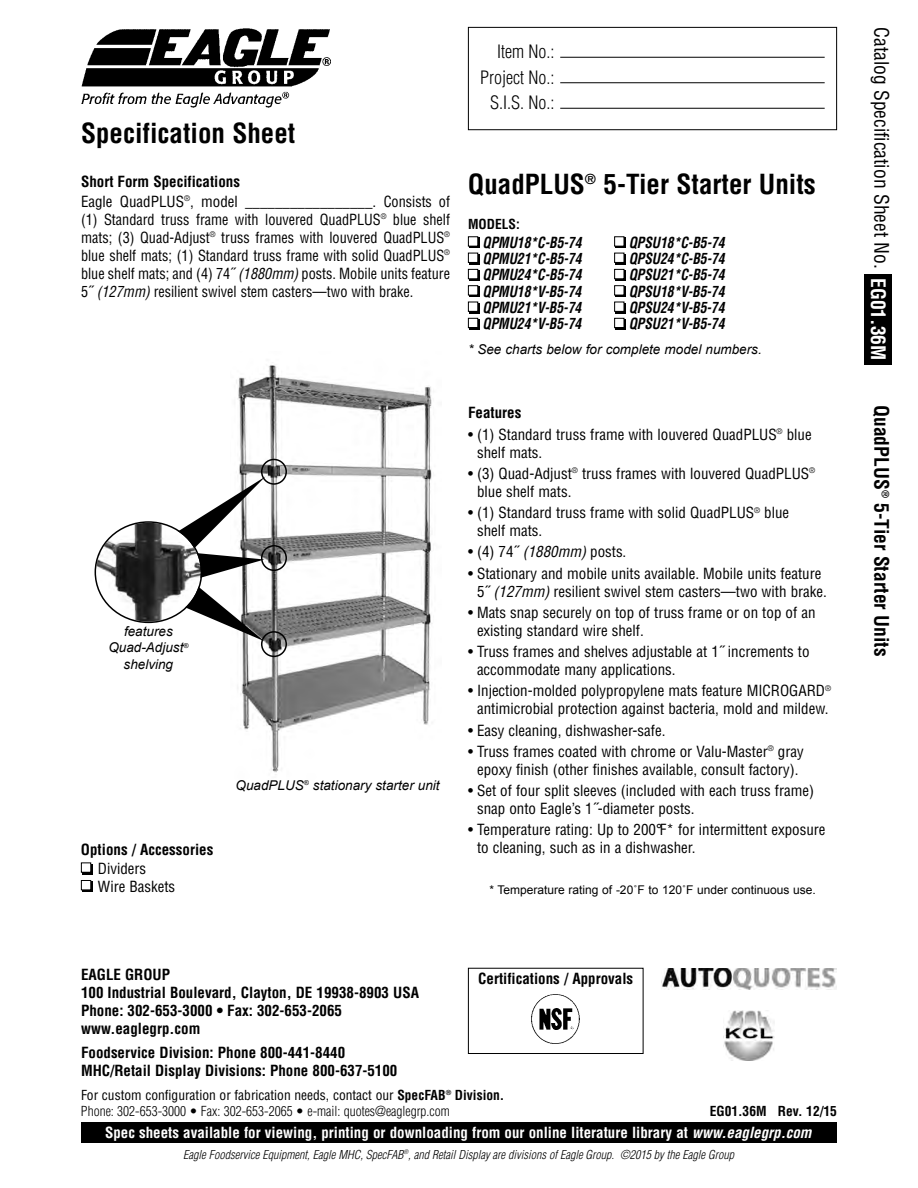
<style>
.page{position:relative;width:918px;height:1188px;background:#fff}
.page>*{position:absolute;margin:0;border:0;box-sizing:border-box;transform-origin:0 0}
.t1{font:700 condensed 27px "Helvetica";color:#000}
.t2{font:condensed 19.5px "Helvetica";color:#000}
.t3{font:700 condensed 19.5px "Helvetica";color:#000}
.t4{font:300 condensed 18px/25.5px "Helvetica";color:#000;text-align:right}
.t5{font:condensed 15px/18px "Helvetica";color:#000}
.t6{font:condensed 15px/18px "Helvetica";color:#000;text-align:justify;scale:.95 1}
.t7{font:700 condensed 15px/18px "Helvetica";color:#000}
.t8{font:italic 700 condensed 15px/16.4px "Helvetica";color:#000;text-align:justify;scale:.9 1}
.t9{font:700 condensed 15px "Helvetica";color:#fff}
.t10{font:300 condensed 13.5px/16.2px "Helvetica";color:#000}
.t11{font:italic 13.5px/16.2px "Arial";color:#000;text-align:center}
.t12{font:700 condensed 13.5px "Helvetica";color:#000}
.t13{font:italic 300 condensed 12px "Helvetica";color:#000}
.t14{font:12px "Arial";color:#000}
.s1{font-weight:700}
.s2{font-style:italic}
.s3{font-weight:400}
.s4{font-weight:700;color:#fff}
</style>
<div class="page">
<div style="left:864px;top:274px;width:28px;height:90px;background:#000"></div>
<div style="left:468px;top:27px;width:369px;height:103px;border:1px solid #000"></div>
<hr style="left:560px;top:82px;width:265px;height:1px;background:#000">
<hr style="left:560px;top:57px;width:265px;height:1px;background:#000">
<hr style="left:560px;top:108px;width:265px;height:1px;background:#000">
<img style="left:81px;top:28px;width:250px;height:79px">
<div style="left:81px;top:1122px;width:756px;height:21px;background:#000"></div>
<div style="left:82px;top:864px;width:11px;height:10px;background:#000"></div>
<div style="left:82px;top:863px;width:8px;height:9px;background:#fff"></div>
<div style="left:81px;top:862px;width:10px;height:11px;border:1px solid #000"></div>
<img style="left:724px;top:1011px;width:51px;height:49px">
<img style="left:662px;top:968px;width:175px;height:22px">
<div style="left:82px;top:882px;width:11px;height:10px;background:#000"></div>
<div style="left:82px;top:881px;width:8px;height:8px;background:#fff"></div>
<div style="left:81px;top:880px;width:10px;height:10px;border:1px solid #000"></div>
<div style="left:470px;top:238px;width:10px;height:10px;background:#000"></div>
<div style="left:469px;top:237px;width:8px;height:9px;background:#fff"></div>
<div style="left:468px;top:236px;width:10px;height:11px;border:1px solid #000"></div>
<div style="left:470px;top:254px;width:10px;height:10px;background:#000"></div>
<div style="left:469px;top:253px;width:8px;height:9px;background:#fff"></div>
<div style="left:468px;top:253px;width:10px;height:10px;border:1px solid #000"></div>
<div style="left:468px;top:968px;width:175px;height:86px;border:1px solid #000"></div>
<img style="left:531px;top:994px;width:50px;height:51px;border-radius:50%">
<div style="left:470px;top:271px;width:10px;height:10px;background:#000"></div>
<div style="left:469px;top:270px;width:8px;height:8px;background:#fff"></div>
<div style="left:468px;top:269px;width:10px;height:10px;border:1px solid #000"></div>
<div style="left:470px;top:287px;width:10px;height:10px;background:#000"></div>
<div style="left:469px;top:286px;width:8px;height:9px;background:#fff"></div>
<div style="left:468px;top:285px;width:10px;height:10px;border:1px solid #000"></div>
<div style="left:470px;top:303px;width:10px;height:10px;background:#000"></div>
<div style="left:469px;top:302px;width:8px;height:9px;background:#fff"></div>
<div style="left:468px;top:302px;width:10px;height:10px;border:1px solid #000"></div>
<div style="left:470px;top:319px;width:10px;height:11px;background:#000"></div>
<div style="left:469px;top:319px;width:8px;height:8px;background:#fff"></div>
<div style="left:468px;top:318px;width:10px;height:10px;border:1px solid #000"></div>
<div style="left:616px;top:238px;width:10px;height:10px;background:#000"></div>
<div style="left:615px;top:237px;width:9px;height:9px;background:#fff"></div>
<div style="left:614px;top:236px;width:10px;height:11px;border:1px solid #000"></div>
<div style="left:616px;top:254px;width:10px;height:10px;background:#000"></div>
<div style="left:615px;top:253px;width:9px;height:9px;background:#fff"></div>
<div style="left:614px;top:253px;width:10px;height:10px;border:1px solid #000"></div>
<div style="left:616px;top:271px;width:10px;height:10px;background:#000"></div>
<div style="left:615px;top:270px;width:9px;height:8px;background:#fff"></div>
<div style="left:614px;top:269px;width:10px;height:10px;border:1px solid #000"></div>
<div style="left:616px;top:287px;width:10px;height:10px;background:#000"></div>
<div style="left:615px;top:286px;width:9px;height:9px;background:#fff"></div>
<div style="left:614px;top:285px;width:10px;height:10px;border:1px solid #000"></div>
<div style="left:616px;top:303px;width:10px;height:10px;background:#000"></div>
<div style="left:615px;top:302px;width:9px;height:9px;background:#fff"></div>
<div style="left:614px;top:302px;width:10px;height:10px;border:1px solid #000"></div>
<div style="left:616px;top:319px;width:10px;height:11px;background:#000"></div>
<div style="left:615px;top:319px;width:9px;height:8px;background:#fff"></div>
<div style="left:614px;top:318px;width:10px;height:10px;border:1px solid #000"></div>
<img style="left:236px;top:365px;width:196px;height:408px">
<svg style="left:95px;top:459px;width:192px;height:198px"></svg>
<h1 class="t1" style="left:81px;top:117px;width:216px">Specification Sheet</h1>
<p class="t5" style="left:81px;top:171px;width:371px;line-height:20.1px"><span class="s1">Short Form Specifications<br></span>Eagle QuadPLUS<sup>®</sup>, model _________________. Consists of</p>
<p class="t6" style="left:81px;top:210px;width:390px">(1) Standard truss frame with louvered QuadPLUS<sup>®</sup> blue shelf mats; (3) Quad-Adjust<sup>®</sup> truss frames with louvered QuadPLUS<sup>® </sup>blue shelf mats; (1) Standard truss frame with solid QuadPLUS<sup>® </sup>blue shelf mats; and (4) 74˝ <span class="s2">(1880mm)</span> posts. Mobile units feature 5˝ <span class="s2">(127mm)</span> resilient swivel stem casters—two with brake.</p>
<p class="t4" style="left:480px;top:39px;width:76px">Item No.:<br>Project No.:<br>S.I.S. No.:</p>
<h1 class="t1" style="left:468px;top:168px;width:349px">QuadPLUS<sup>®</sup> 5-Tier Starter Units</h1>
<p class="t12" style="left:468px;top:215px;width:53px">MODELS:</p>
<p class="t8" style="left:482px;top:234px;width:112px">QPMU18*C-B5-74<br>QPMU21*C-B5-74<br>QPMU24*C-B5-74<br>QPMU18*V-B5-74<br>QPMU21*V-B5-74<br>QPMU24*V-B5-74</p>
<p class="t8" style="left:629px;top:234px;width:108px">QPSU18*C-B5-74<br>QPSU24*C-B5-74<br>QPSU21*C-B5-74<br>QPSU18*V-B5-74<br>QPSU24*V-B5-74<br>QPSU21*V-B5-74</p>
<p class="t11" style="left:468px;top:341px;width:295px">* See charts below for complete model numbers.</p>
<p class="t11" style="left:108px;top:624px;width:81px">features<br>Quad-Adjust<sup>® </sup>shelving</p>
<p class="t7" style="left:81px;top:840px;width:134px">Options / Accessories</p>
<p class="t5" style="left:98px;top:859px;width:79px">Dividers<br>Wire Baskets</p>
<p class="t11" style="left:236px;top:777px;width:206px">QuadPLUS<sup>®</sup> stationary starter unit</p>
<p class="t7" style="left:468px;top:404px;width:55px">Features</p>
<p class="t5" style="left:477px;top:425px;width:336px;text-indent:-9px">• (1) Standard truss frame with louvered QuadPLUS<sup>®</sup> blue shelf mats.</p>
<p class="t5" style="left:477px;top:464px;width:340px;text-indent:-9px">• (3) Quad-Adjust<sup>®</sup> truss frames with louvered QuadPLUS<sup>® </sup>blue shelf mats.</p>
<p class="t5" style="left:477px;top:503px;width:314px;text-indent:-9px">• (1) Standard truss frame with solid QuadPLUS<sup>®</sup> blue shelf mats.</p>
<p class="t5" style="left:468px;top:543px;width:160px">• (4) 74˝ <span class="s2">(1880mm)</span> posts.</p>
<p class="t5" style="left:477px;top:564px;width:351px;text-indent:-9px">• Stationary and mobile units available. Mobile units feature<br>5˝ <span class="s2">(127mm)</span> resilient swivel stem casters—two with brake.</p>
<p class="t5" style="left:477px;top:603px;width:340px;text-indent:-9px">• Mats snap securely on top of truss frame or on top of an existing standard wire shelf.</p>
<p class="t5" style="left:477px;top:642px;width:334px;text-indent:-9px">• Truss frames and shelves adjustable at 1˝ increments to accommodate many applications.</p>
<p class="t5" style="left:468px;top:682px;width:365px;text-align:center">• Injection-molded polypropylene mats feature MICROGARD<sup>® </sup>antimicrobial protection against bacteria, mold and mildew.</p>
<p class="t5" style="left:468px;top:721px;width:199px">• Easy cleaning, dishwasher-safe.</p>
<p class="t5" style="left:468px;top:742px;width:337px;text-align:center">• Truss frames coated with chrome or Valu-Master<sup>®</sup> gray epoxy finish (other finishes available, consult factory).</p>
<p class="t5" style="left:477px;top:781px;width:339px;text-indent:-9px">• Set of four split sleeves (included with each truss frame) snap onto Eagle’s 1˝-diameter posts.</p>
<p class="t5" style="left:477px;top:821px;width:350px;text-indent:-9px">• Temperature rating: Up to 200°F* for intermittent exposure to cleaning, such as in a dishwasher.</p>
<p class="t14" style="left:489px;top:882px;width:328px">* Temperature rating of -20˚F to 120˚F under continuous use.</p>
<p class="t7" style="left:81px;top:965px;width:340px">EAGLE GROUP<br>100 Industrial Boulevard, Clayton, DE 19938-8903 USA<br>Phone: 302-653-3000 • Fax: 302-653-2065 www.eaglegrp.com</p>
<p class="t7" style="left:81px;top:1044px;width:318px">Foodservice Division: Phone 800-441-8440<br>MHC/Retail Display Divisions: Phone 800-637-5100</p>
<p class="t7" style="left:478px;top:970px;width:156px">Certifications / Approvals</p>
<p class="t10" style="left:81px;top:1087px;width:425px"><span class="s3">For custom configuration or fabrication needs, contact our</span> <span class="s1">SpecFAB</span><sup>®</sup> <span class="s1">Division.<br></span>Phone: 302-653-3000 • Fax: 302-653-2065 • e-mail: quotes@eaglegrp.com</p>
<p class="t12" style="left:710px;top:1103px;width:129px">EG01.36M Rev. 12/15</p>
<p class="t9" style="left:105px;top:1123px;width:708px">Spec sheets available for viewing, printing or downloading from our online literature library at <span class="s2">www.eaglegrp.com</span></p>
<p class="t13" style="left:183px;top:1147px;width:552px">Eagle Foodservice Equipment, Eagle MHC, SpecFAB<sup>®</sup>, and Retail Display are divisions of Eagle Group. ©2015 by the Eagle Group</p>
<h2 class="t2" style="left:894px;top:27px;width:335px;rotate:90deg">Catalog Specification Sheet No. <span class="s4">EG01.36M</span></h2>
<h2 class="t3" style="left:893px;top:405px;width:253px;rotate:90deg">QuadPLUS<sup>®</sup> 5-Tier Starter Units</h2>
</div>
